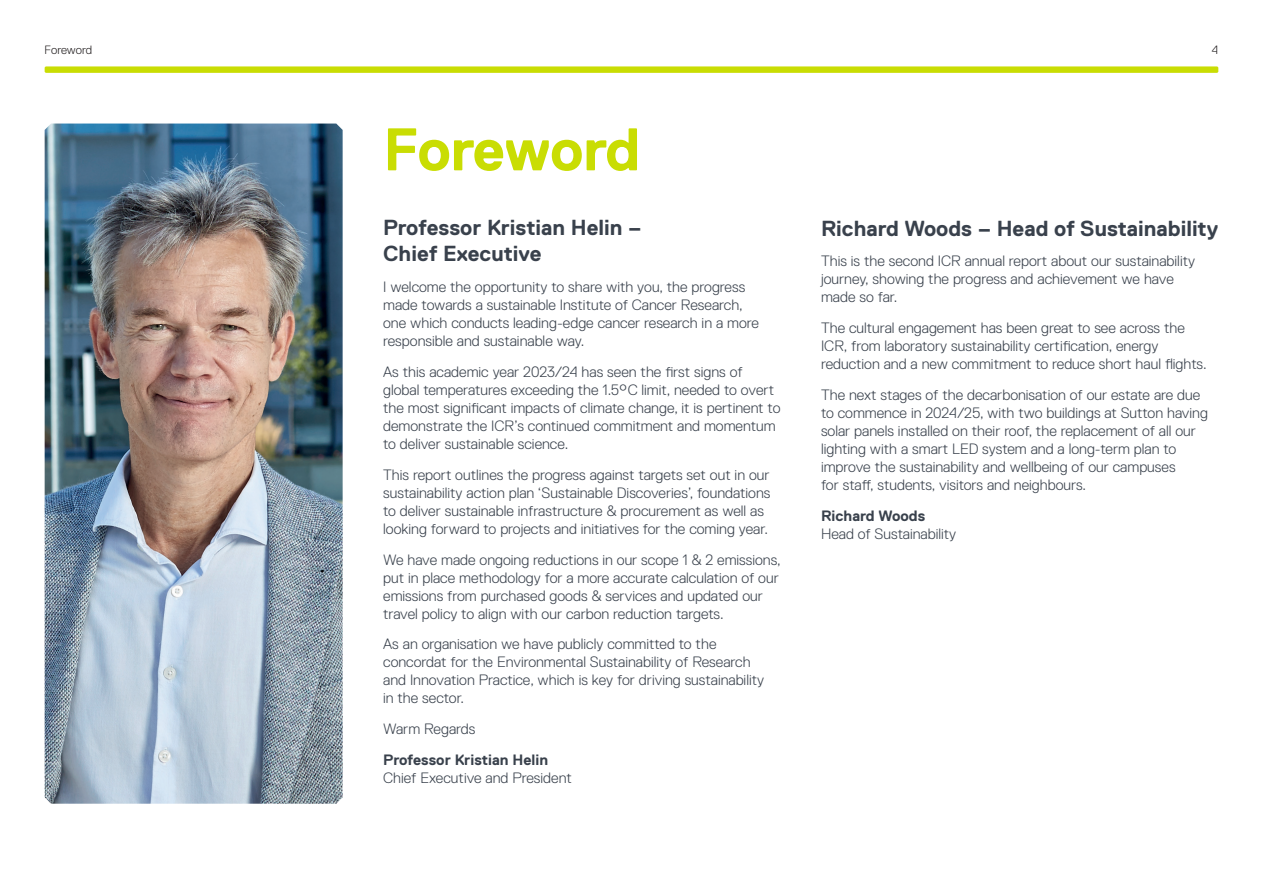
<style>
.page{position:relative;width:1263px;height:893px;background:#fff}
.page>*{position:absolute;margin:0;border:0;box-sizing:border-box;transform-origin:0 0}
.t1{font:700 60px "Replica Pro";letter-spacing:-.02em;color:#c9dd03}
.t2{font:700 21.75px/26.1px "Replica Pro";color:#39414c}
.t3{font:300 15px/18px "Replica Pro";color:#39414c}
.t4{font:300 12px "Replica Pro";letter-spacing:-.01em;color:#231f20}
.s1{font-weight:700}
</style>
<div class="page">
<svg style="left:45px;top:66px;width:1173px;height:7px;background:#cddf18"></svg>
<img style="left:45px;top:124px;width:298px;height:680px">
<p class="t4" style="left:45px;top:43px;width:49px">Foreword</p>
<p class="t4" style="left:1212px;top:43px;width:8px">4</p>
<p class="t1" style="left:383px;top:116px;width:259px">Foreword</p>
<p class="t2" style="left:383px;top:215px;width:260px">Professor Kristian Helin –<br>Chief Executive</p>
<p class="t3" style="left:383px;top:278px;width:377px">I welcome the opportunity to share with you, the progress made towards a sustainable Institute of Cancer Research, one which conducts leading-edge cancer research in a more responsible and sustainable way.</p>
<p class="t3" style="left:383px;top:363px;width:399px">As this academic year 2023/24 has seen the first signs of global temperatures exceeding the 1.5°C limit, needed to overt the most significant impacts of climate change, it is pertinent to demonstrate the ICR’s continued commitment and momentum to deliver sustainable science.</p>
<p class="t3" style="left:383px;top:466px;width:389px">This report outlines the progress against targets set out in our sustainability action plan ‘Sustainable Discoveries’, foundations to deliver sustainable infrastructure &amp; procurement as well as looking forward to projects and initiatives for the coming year.</p>
<p class="t3" style="left:383px;top:550px;width:399px">We have made ongoing reductions in our scope 1 &amp; 2 emissions, put in place methodology for a more accurate calculation of our emissions from purchased goods &amp; services and updated our travel policy to align with our carbon reduction targets.</p>
<p class="t3" style="left:383px;top:635px;width:382px">As an organisation we have publicly committed to the concordat for the Environmental Sustainability of Research and Innovation Practice, which is key for driving sustainability in the sector.</p>
<p class="t3" style="left:383px;top:720px;width:94px">Warm Regards</p>
<p class="t3" style="left:383px;top:751px;width:190px"><span class="s1">Professor Kristian Helin<br></span>Chief Executive and President</p>
<p class="t2" style="left:821px;top:215px;width:399px">Richard Woods – Head of Sustainability</p>
<p class="t3" style="left:821px;top:252px;width:376px">This is the second ICR annual report about our sustainability journey, showing the progress and achievement we have made so far.</p>
<p class="t3" style="left:821px;top:319px;width:387px">The cultural engagement has been great to see across the<br>ICR, from laboratory sustainability certification, energy reduction and a new commitment to reduce short haul flights.</p>
<p class="t3" style="left:821px;top:386px;width:388px">The next stages of the decarbonisation of our estate are due to commence in 2024/25, with two buildings at Sutton having solar panels installed on their roof, the replacement of all our lighting with a smart LED system and a long-term plan to improve the sustainability and wellbeing of our campuses<br>for staff, students, visitors and neighbours.</p>
<p class="t3" style="left:821px;top:507px;width:137px"><span class="s1">Richard Woods<br></span>Head of Sustainability</p>
</div>
